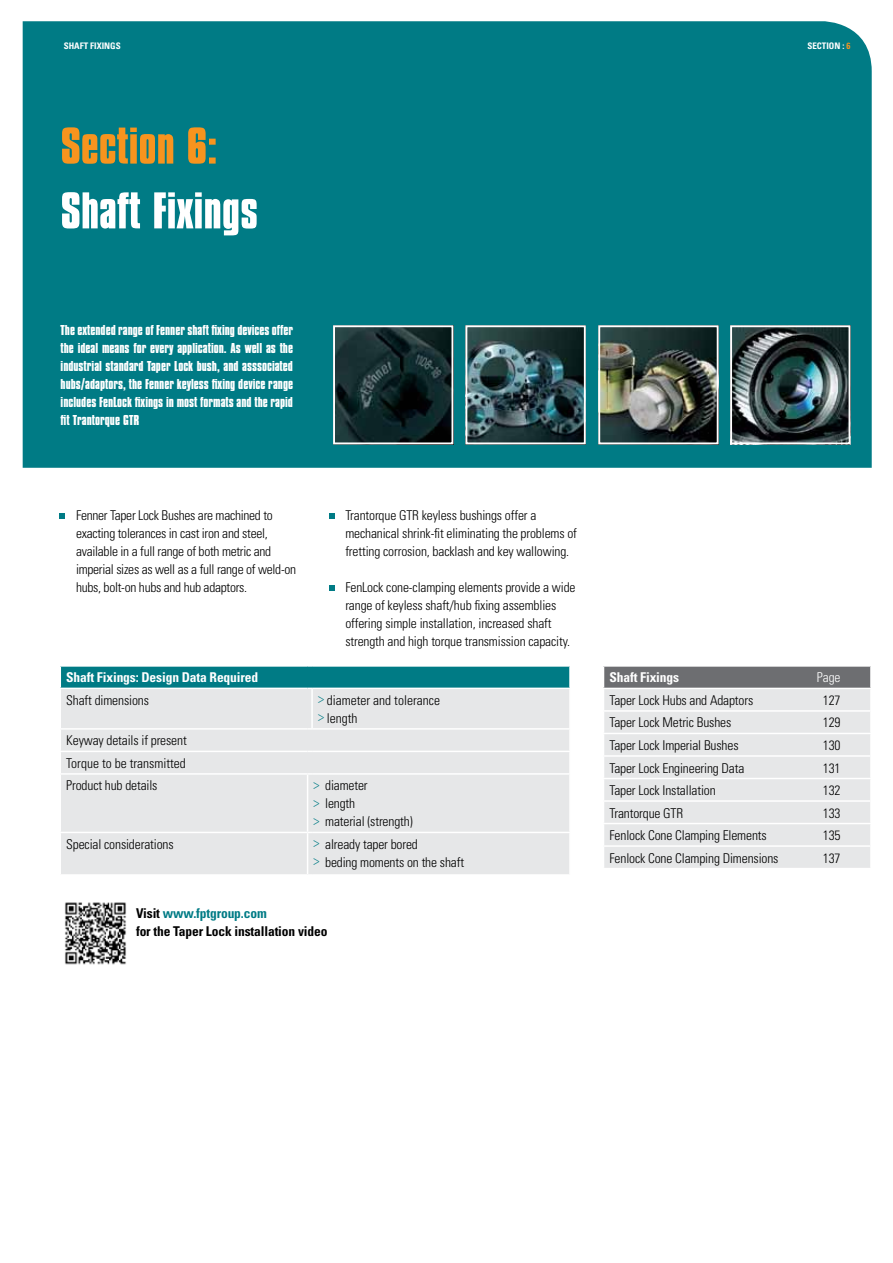
<style>
.page{position:relative;width:893px;height:1263px;background:#fff}
.page>*{position:absolute;margin:0;border:0;box-sizing:border-box;transform-origin:0 0}
.t1{font:700 54px "Compacta Std";color:#fff}
.t2{font:700 54px "Compacta Std";color:#f7941e}
.t3{font:700 15px/18px "Compacta Std";color:#fff;text-align:justify}
.t4{font:300 condensed 13.5px/18px "Univers";letter-spacing:-.01em;color:#000}
.t5{font:700 condensed 13.5px/18px "Univers";letter-spacing:-.01em;color:#000}
.t6{font:700 condensed 13.5px "Univers";letter-spacing:-.01em;color:#fff}
.t7{font:300 condensed 13.5px "Univers";color:#fff}
.t8{font:700 condensed 9px "Univers";color:#fff}
.s1{color:#f7941e}
.s2{color:#007b85}
</style>
<div class="page">
<div style="left:23px;top:21px;width:849px;height:447px;background:#007b85"></div>
<div style="left:60px;top:666px;width:510px;height:22px;background:#007b85"></div>
<div style="left:61px;top:689px;width:508px;height:185px;background:#e6e7e8"></div>
<hr style="left:60px;top:665px;width:248px;height:2px;background:#fff">
<svg style="left:60px;top:667px;width:1px;height:21px"></svg>
<hr style="left:312px;top:665px;width:259px;height:2px;background:#fff">
<hr style="left:569px;top:667px;width:2px;height:21px;background:#fff">
<hr style="left:311px;top:689px;width:2px;height:39px;background:#fff">
<hr style="left:60px;top:728px;width:248px;height:2px;background:#fff">
<hr style="left:312px;top:728px;width:259px;height:2px;background:#fff">
<hr style="left:60px;top:751px;width:248px;height:1px;background:#fff">
<hr style="left:312px;top:751px;width:259px;height:1px;background:#fff">
<hr style="left:60px;top:773px;width:248px;height:2px;background:#fff">
<hr style="left:307px;top:775px;width:1px;height:57px;background:#fff">
<hr style="left:312px;top:773px;width:259px;height:2px;background:#fff">
<hr style="left:60px;top:832px;width:248px;height:1px;background:#fff">
<hr style="left:307px;top:833px;width:1px;height:41px;background:#fff">
<hr style="left:312px;top:832px;width:259px;height:1px;background:#fff">
<img style="left:336px;top:328px;width:114px;height:113px">
<div style="left:333px;top:325px;width:120px;height:119px;border:2px solid #fff"></div>
<img style="left:468px;top:328px;width:115px;height:113px">
<div style="left:465px;top:325px;width:121px;height:119px;border:2px solid #fff"></div>
<img style="left:733px;top:328px;width:114px;height:113px">
<div style="left:730px;top:325px;width:120px;height:119px;border:2px solid #fff"></div>
<img style="left:601px;top:328px;width:115px;height:113px">
<div style="left:598px;top:325px;width:121px;height:119px;border:2px solid #fff"></div>
<svg style="left:60px;top:513px;width:5px;height:6px"></svg>
<svg style="left:329px;top:513px;width:5px;height:6px"></svg>
<svg style="left:329px;top:585px;width:5px;height:6px"></svg>
<div style="left:603px;top:666px;width:268px;height:22px;background:#6d6e71"></div>
<div style="left:604px;top:689px;width:266px;height:179px;background:#e6e7e8"></div>
<hr style="left:603px;top:665px;width:269px;height:2px;background:#fff">
<hr style="left:870px;top:667px;width:2px;height:21px;background:#fff">
<hr style="left:603px;top:710px;width:269px;height:2px;background:#fff">
<hr style="left:603px;top:733px;width:269px;height:1px;background:#fff">
<hr style="left:603px;top:755px;width:269px;height:2px;background:#fff">
<hr style="left:603px;top:778px;width:269px;height:1px;background:#fff">
<hr style="left:603px;top:800px;width:269px;height:2px;background:#fff">
<hr style="left:603px;top:823px;width:269px;height:1px;background:#fff">
<hr style="left:603px;top:845px;width:269px;height:2px;background:#fff">
<svg style="left:603px;top:667px;width:1px;height:21px"></svg>
<img style="left:65px;top:902px;width:61px;height:63px">
<p class="t8" style="left:64px;top:41px;width:57px">shaft fixings</p>
<h1 class="t2" style="left:61px;top:117px;width:158px">Section 6:</h1>
<h1 class="t1" style="left:61px;top:182px;width:199px">Shaft Fixings</h1>
<p class="t8" style="left:807px;top:41px;width:45px">Section : <span class="s1">6</span></p>
<p class="t3" style="left:61px;top:322px;width:234px">The extended range of Fenner shaft fixing devices offer the ideal means for every application. As well as the industrial standard Taper Lock bush, and asssociated hubs/adaptors, the Fenner keyless fixing device range includes FenLock fixings in most formats and the rapid fit Trantorque GTR</p>
<p class="t4" style="left:76px;top:506px;width:222px">Fenner Taper Lock Bushes are machined to exacting tolerances in cast iron and steel, available in a full range of both metric and imperial sizes as well as a full range of weld-on hubs, bolt-on hubs and hub adaptors.</p>
<p class="t4" style="left:345px;top:506px;width:233px">Trantorque GTR keyless bushings offer a mechanical shrink-fit eliminating the problems of fretting corrosion, backlash and key wallowing.</p>
<p class="t4" style="left:345px;top:578px;width:232px">FenLock cone-clamping elements provide a wide range of keyless shaft/hub fixing assemblies offering simple installation, increased shaft strength and high torque transmission capacity.</p>
<p class="t6" style="left:66px;top:669px;width:193px">Shaft Fixings: Design Data Required</p>
<p class="t4" style="left:66px;top:691px;width:84px">Shaft dimensions</p>
<p class="t4" style="left:318px;top:691px;width:123px"><span class="s2">&gt;</span> diameter and tolerance <span class="s2">&gt;</span> length</p>
<p class="t4" style="left:66px;top:729px;width:122px;line-height:22.5px;text-align:justify">Keyway details if present Torque to be transmitted Product hub details</p>
<p class="t4" style="left:314px;top:776px;width:101px"><span class="s2">&gt;</span> diameter<br><span class="s2">&gt;</span> length<br><span class="s2">&gt;</span> material (strength)</p>
<p class="t4" style="left:66px;top:835px;width:109px">Special considerations</p>
<p class="t4" style="left:314px;top:835px;width:152px"><span class="s2">&gt;</span> already taper bored<br><span class="s2">&gt;</span> beding moments on the shaft</p>
<p class="t5" style="left:136px;top:904px;width:193px">Visit <span class="s2">www.fptgroup.com<br></span>for the Taper Lock installation video</p>
<p class="t6" style="left:609px;top:669px;width:71px">Shaft Fixings</p>
<p class="t7" style="left:817px;top:669px;width:25px">Page</p>
<p class="t4" style="left:609px;top:691px;width:145px">Taper Lock Hubs and Adaptors</p>
<p class="t4" style="left:823px;top:691px;width:19px">127</p>
<p class="t4" style="left:609px;top:713px;width:123px">Taper Lock Metric Bushes</p>
<p class="t4" style="left:823px;top:713px;width:19px">129</p>
<p class="t4" style="left:609px;top:736px;width:131px">Taper Lock Imperial Bushes</p>
<p class="t4" style="left:823px;top:736px;width:19px">130</p>
<p class="t4" style="left:609px;top:758px;width:136px">Taper Lock Engineering Data</p>
<p class="t4" style="left:823px;top:758px;width:19px">131</p>
<p class="t4" style="left:609px;top:781px;width:108px">Taper Lock Installation</p>
<p class="t4" style="left:823px;top:781px;width:19px">132</p>
<p class="t4" style="left:609px;top:804px;width:75px">Trantorque GTR</p>
<p class="t4" style="left:823px;top:804px;width:19px">133</p>
<p class="t4" style="left:609px;top:826px;width:159px">Fenlock Cone Clamping Elements</p>
<p class="t4" style="left:823px;top:826px;width:19px">135</p>
<p class="t4" style="left:609px;top:849px;width:170px">Fenlock Cone Clamping Dimensions</p>
<p class="t4" style="left:823px;top:849px;width:19px">137</p>
</div>
